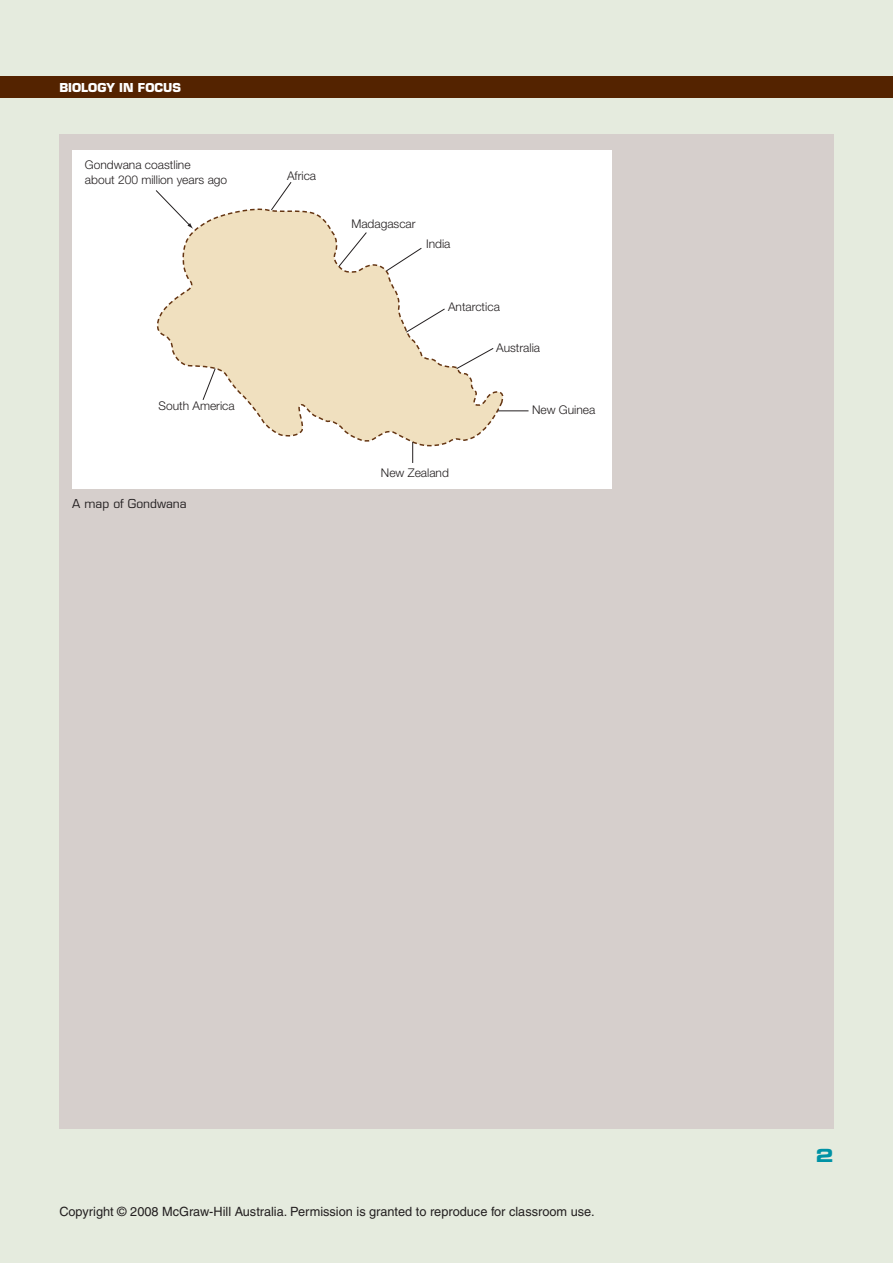
<style>
.page{position:relative;width:893px;height:1263px;background:#fff}
.page>*{position:absolute;margin:0;border:0;box-sizing:border-box;transform-origin:0 0}
.t1{font:18px "Eurostile Bold Extended Two";color:#0092a5}
.t2{font:12.75px "Helvetica";color:#231f20}
.t3{font:300 12px/14.4px "Helvetica Neue";color:#231f20}
.t4{font:700 12px "Eurostile";color:#fff}
.t5{font:12px "Eurostile";color:#231f20}
</style>
<div class="page">
<div style="left:0;top:0;width:892px;height:1263px;background:#e5ebde"></div>
<div style="left:0;top:77px;width:892px;height:21px;background:#542300"></div>
<div style="left:59px;top:134px;width:774px;height:995px;background:#d6cfcc"></div>
<div style="left:72px;top:150px;width:539px;height:339px;background:#fff"></div>
<svg style="left:156px;top:224px;width:46px;height:143px"></svg>
<svg style="left:155px;top:190px;width:38px;height:39px"></svg>
<svg style="left:202px;top:182px;width:327px;height:281px"></svg>
<p class="t4" style="left:59px;top:83px;width:123px">BIOLOGY IN FOCUS</p>
<p class="t3" style="left:85px;top:159px;width:144px">Gondwana coastline<br>about 200 million years ago</p>
<p class="t3" style="left:158px;top:399px;width:78px">South America</p>
<p class="t5" style="left:72px;top:499px;width:116px">A map of Gondwana</p>
<p class="t3" style="left:287px;top:170px;width:31px">Africa</p>
<p class="t3" style="left:351px;top:218px;width:66px">Madagascar</p>
<p class="t3" style="left:426px;top:238px;width:26px">India</p>
<p class="t3" style="left:448px;top:300px;width:53px">Antarctica</p>
<p class="t3" style="left:496px;top:341px;width:46px">Australia</p>
<p class="t3" style="left:532px;top:404px;width:65px">New Guinea</p>
<p class="t3" style="left:381px;top:466px;width:70px">New Zealand</p>
<p class="t2" style="left:59px;top:1207px;width:536px">Copyright © 2008 McGraw-Hill Australia. Permission is granted to reproduce for classroom use.</p>
<h1 class="t1" style="left:815px;top:1149px;width:19px">2</h1>
</div>
